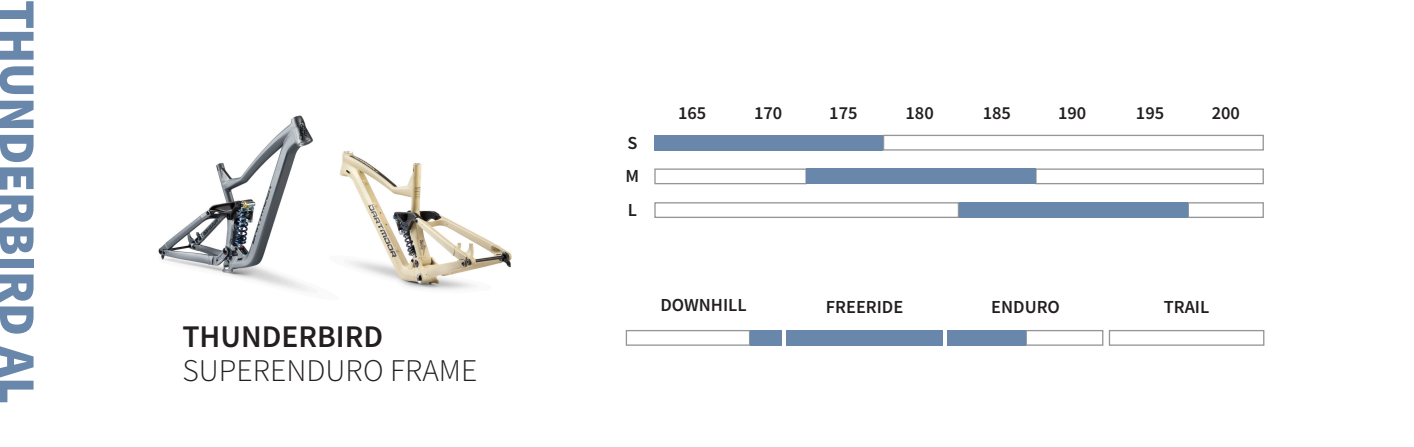
<style>
.page{position:relative;width:1414px;height:447px;background:#fff}
.page>*{position:absolute;margin:0;border:0;box-sizing:border-box;transform-origin:0 0}
.t1{font:900 51.62px "Source Sans Pro";letter-spacing:-.01em;color:#6887ab}
.t2{font:300 31.5px "Source Sans Pro";color:#231f20}
.t3{font:600 31.5px "Source Sans Pro";color:#231f20}
.t4{font:600 18.38px "Source Sans Pro";color:#231f20}
</style>
<div class="page">
<svg style="left:625px;top:134px;width:640px;height:212px"></svg>
<div style="left:654px;top:135px;width:76px;height:15px;background:#6887ab"></div>
<div style="left:807px;top:135px;width:76px;height:15px;background:#6887ab"></div>
<div style="left:807px;top:168px;width:76px;height:16px;background:#6887ab"></div>
<div style="left:959px;top:168px;width:76px;height:16px;background:#6887ab"></div>
<div style="left:959px;top:202px;width:76px;height:16px;background:#6887ab"></div>
<div style="left:1111px;top:202px;width:77px;height:16px;background:#6887ab"></div>
<div style="left:730px;top:135px;width:77px;height:15px;background:#6887ab"></div>
<div style="left:883px;top:168px;width:76px;height:16px;background:#6887ab"></div>
<div style="left:1035px;top:202px;width:76px;height:16px;background:#6887ab"></div>
<div style="left:787px;top:330px;width:31px;height:15px;background:#6887ab"></div>
<div style="left:948px;top:330px;width:31px;height:15px;background:#6887ab"></div>
<div style="left:818px;top:330px;width:31px;height:15px;background:#6887ab"></div>
<div style="left:979px;top:330px;width:31px;height:15px;background:#6887ab"></div>
<div style="left:849px;top:330px;width:31px;height:15px;background:#6887ab"></div>
<div style="left:880px;top:330px;width:31px;height:15px;background:#6887ab"></div>
<div style="left:911px;top:330px;width:31px;height:15px;background:#6887ab"></div>
<div style="left:750px;top:330px;width:31px;height:15px;background:#6887ab"></div>
<div style="left:1010px;top:330px;width:15px;height:15px;background:#6887ab"></div>
<img style="left:158px;top:115px;width:354px;height:176px">
<p class="t1" style="left:51px;top:0;width:405px;rotate:90deg">THUNDERBIRD AL</p>
<p class="t3" style="left:182px;top:315px;width:202px">THUNDERBIRD</p>
<p class="t2" style="left:182px;top:351px;width:296px">SUPERENDURO FRAME</p>
<p class="t4" style="left:627px;top:130px;width:12px">S</p>
<p class="t4" style="left:625px;top:164px;width:15px">M</p>
<p class="t4" style="left:628px;top:198px;width:11px">L</p>
<p class="t4" style="left:678px;top:100px;width:30px">165</p>
<p class="t4" style="left:754px;top:100px;width:30px">170</p>
<p class="t4" style="left:829px;top:100px;width:30px">175</p>
<p class="t4" style="left:905px;top:100px;width:30px">180</p>
<p class="t4" style="left:983px;top:100px;width:30px">185</p>
<p class="t4" style="left:1058px;top:100px;width:30px">190</p>
<p class="t4" style="left:1136px;top:100px;width:30px">195</p>
<p class="t4" style="left:1212px;top:100px;width:30px">200</p>
<p class="t4" style="left:660px;top:293px;width:88px">DOWNHILL</p>
<p class="t4" style="left:826px;top:294px;width:79px">FREERIDE</p>
<p class="t4" style="left:991px;top:294px;width:70px">ENDURO</p>
<p class="t4" style="left:1164px;top:294px;width:47px">TRAIL</p>
</div>
